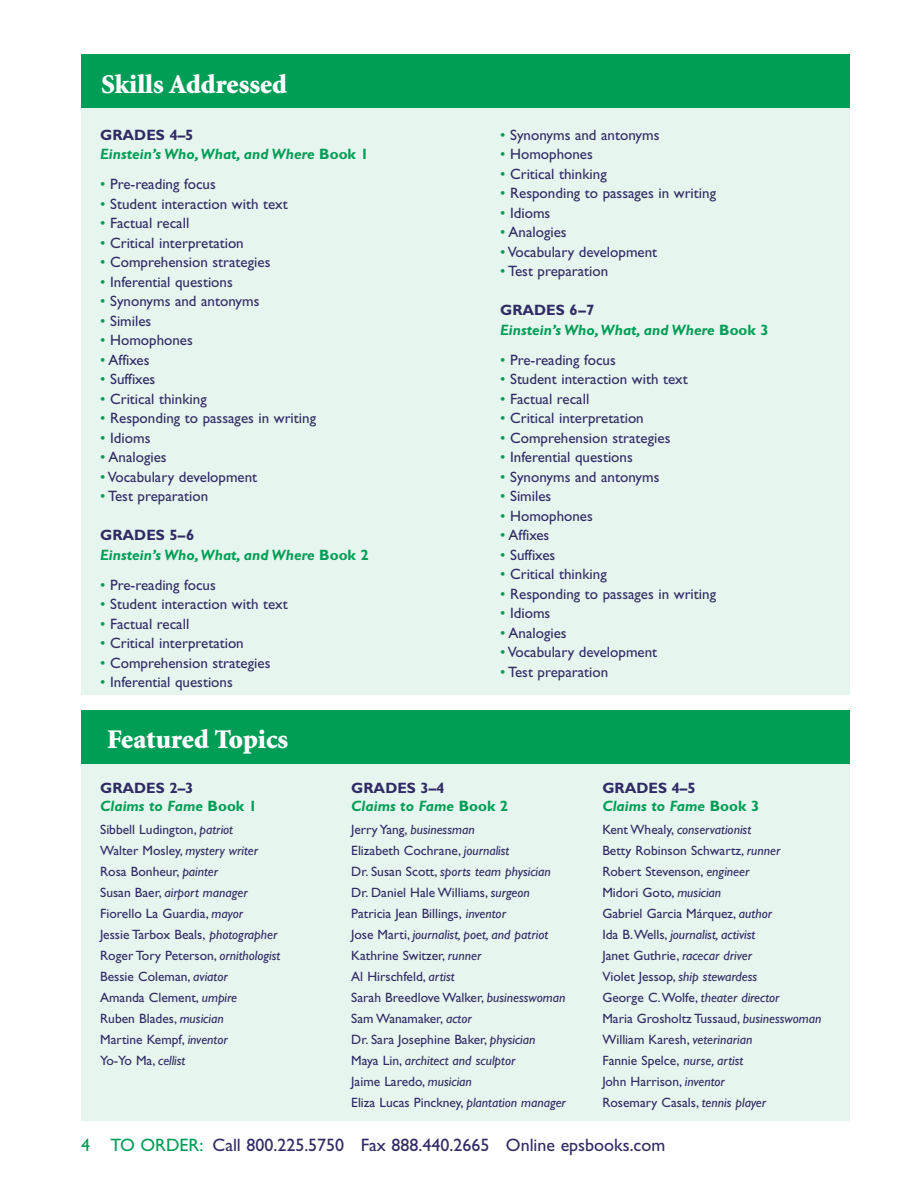
<style>
.page{position:relative;width:918px;height:1188px;background:#fff}
.page>*{position:absolute;margin:0;border:0;box-sizing:border-box;transform-origin:0 0}
.t1{font:900 27px "Minion";color:#fff}
.t2{font:18px "Gill Sans";color:#312b65}
.t3{font:15px "Gill Sans";color:#312b65}
.t4{font:italic 700 15px/19.5px "Gill Sans";color:#009d57}
.t5{font:13.5px/21px "Gill Sans";color:#312b65}
.s1{font-style:normal;color:#312b65}
.s2{font-style:normal}
.s3{color:#009d57}
.s4{font-style:italic}
</style>
<div class="page">
<div style="left:81px;top:97px;width:769px;height:598px;background:#e6f5ee"></div>
<div style="left:81px;top:758px;width:769px;height:363px;background:#e6f5ee"></div>
<div style="left:81px;top:54px;width:768px;height:53px;background:#009d57"></div>
<div style="left:81px;top:710px;width:768px;height:53px;background:#009d57"></div>
<h1 class="t1" style="left:101px;top:70px;width:187px">Skills Addressed</h1>
<p class="t4" style="left:100px;top:125px;width:270px"><span class="s1">GRADES 4–5<br></span>Einstein’s Who, What, and Where <span class="s2">BOOK 1</span></p>
<p class="t3" style="left:100px;top:175px;width:117px"><span class="s3">•</span> Pre-reading focus</p>
<p class="t3" style="left:100px;top:195px;width:189px"><span class="s3">•</span> Student interaction with text</p>
<p class="t3" style="left:100px;top:214px;width:91px"><span class="s3">•</span> Factual recall</p>
<p class="t3" style="left:100px;top:234px;width:145px"><span class="s3">•</span> Critical interpretation</p>
<p class="t3" style="left:100px;top:253px;width:172px"><span class="s3">•</span> Comprehension strategies</p>
<p class="t3" style="left:100px;top:273px;width:134px"><span class="s3">•</span> Inferential questions</p>
<p class="t3" style="left:100px;top:292px;width:161px"><span class="s3">•</span> Synonyms and antonyms</p>
<p class="t3" style="left:100px;top:312px;width:53px"><span class="s3">•</span> Similes</p>
<p class="t3" style="left:100px;top:331px;width:94px"><span class="s3">•</span> Homophones</p>
<p class="t3" style="left:100px;top:351px;width:51px"><span class="s3">•</span> Affixes</p>
<p class="t3" style="left:100px;top:370px;width:57px"><span class="s3">•</span> Suffixes</p>
<p class="t3" style="left:100px;top:390px;width:108px"><span class="s3">•</span> Critical thinking</p>
<p class="t3" style="left:100px;top:409px;width:217px"><span class="s3">•</span> Responding to passages in writing</p>
<p class="t3" style="left:100px;top:429px;width:52px"><span class="s3">•</span> Idioms</p>
<p class="t3" style="left:100px;top:448px;width:68px"><span class="s3">•</span> Analogies</p>
<p class="t3" style="left:100px;top:468px;width:159px"><span class="s3">•</span> Vocabulary development</p>
<p class="t3" style="left:100px;top:487px;width:110px"><span class="s3">•</span> Test preparation</p>
<p class="t4" style="left:100px;top:525px;width:270px"><span class="s1">GRADES 5–6<br></span>Einstein’s Who, What, and Where <span class="s2">BOOK 2</span></p>
<p class="t3" style="left:100px;top:576px;width:117px"><span class="s3">•</span> Pre-reading focus</p>
<p class="t3" style="left:100px;top:595px;width:189px"><span class="s3">•</span> Student interaction with text</p>
<p class="t3" style="left:100px;top:615px;width:91px"><span class="s3">•</span> Factual recall</p>
<p class="t3" style="left:100px;top:634px;width:145px"><span class="s3">•</span> Critical interpretation</p>
<p class="t3" style="left:100px;top:654px;width:172px"><span class="s3">•</span> Comprehension strategies</p>
<p class="t3" style="left:100px;top:673px;width:134px"><span class="s3">•</span> Inferential questions</p>
<p class="t3" style="left:500px;top:126px;width:161px"><span class="s3">•</span> Synonyms and antonyms</p>
<p class="t3" style="left:500px;top:145px;width:94px"><span class="s3">•</span> Homophones</p>
<p class="t3" style="left:500px;top:165px;width:108px"><span class="s3">•</span> Critical thinking</p>
<p class="t3" style="left:500px;top:184px;width:217px"><span class="s3">•</span> Responding to passages in writing</p>
<p class="t3" style="left:500px;top:204px;width:52px"><span class="s3">•</span> Idioms</p>
<p class="t3" style="left:500px;top:223px;width:68px"><span class="s3">•</span> Analogies</p>
<p class="t3" style="left:500px;top:243px;width:159px"><span class="s3">•</span> Vocabulary development</p>
<p class="t3" style="left:500px;top:262px;width:110px"><span class="s3">•</span> Test preparation</p>
<p class="t4" style="left:500px;top:300px;width:270px"><span class="s1">GRADES 6–7<br></span>Einstein’s Who, What, and Where <span class="s2">BOOK 3</span></p>
<p class="t3" style="left:500px;top:351px;width:117px"><span class="s3">•</span> Pre-reading focus</p>
<p class="t3" style="left:500px;top:370px;width:189px"><span class="s3">•</span> Student interaction with text</p>
<p class="t3" style="left:500px;top:390px;width:91px"><span class="s3">•</span> Factual recall</p>
<p class="t3" style="left:500px;top:409px;width:145px"><span class="s3">•</span> Critical interpretation</p>
<p class="t3" style="left:500px;top:429px;width:172px"><span class="s3">•</span> Comprehension strategies</p>
<p class="t3" style="left:500px;top:448px;width:134px"><span class="s3">•</span> Inferential questions</p>
<p class="t3" style="left:500px;top:468px;width:161px"><span class="s3">•</span> Synonyms and antonyms</p>
<p class="t3" style="left:500px;top:487px;width:53px"><span class="s3">•</span> Similes</p>
<p class="t3" style="left:500px;top:507px;width:94px"><span class="s3">•</span> Homophones</p>
<p class="t3" style="left:500px;top:526px;width:51px"><span class="s3">•</span> Affixes</p>
<p class="t3" style="left:500px;top:546px;width:57px"><span class="s3">•</span> Suffixes</p>
<p class="t3" style="left:500px;top:565px;width:108px"><span class="s3">•</span> Critical thinking</p>
<p class="t3" style="left:500px;top:585px;width:217px"><span class="s3">•</span> Responding to passages in writing</p>
<p class="t3" style="left:500px;top:604px;width:52px"><span class="s3">•</span> Idioms</p>
<p class="t3" style="left:500px;top:624px;width:68px"><span class="s3">•</span> Analogies</p>
<p class="t3" style="left:500px;top:643px;width:159px"><span class="s3">•</span> Vocabulary development</p>
<p class="t3" style="left:500px;top:663px;width:110px"><span class="s3">•</span> Test preparation</p>
<h1 class="t1" style="left:107px;top:726px;width:183px">Featured Topics</h1>
<p class="t4" style="left:100px;top:779px;width:158px;line-height:18px"><span class="s1">GRADES 2–3<br></span>Claims to Fame <span class="s2">BOOK 1</span></p>
<p class="t5" style="left:100px;top:819px;width:182px">Sibbell Ludington, <span class="s4">patriot<br></span>Walter Mosley, <span class="s4">mystery writer<br></span>Rosa Bonheur, <span class="s4">painter<br></span>Susan Baer, <span class="s4">airport manager<br></span>Fiorello La Guardia, <span class="s4">mayor<br></span>Jessie Tarbox Beals, <span class="s4">photographer<br></span>Roger Tory Peterson, <span class="s4">ornithologist<br></span>Bessie Coleman, <span class="s4">aviator<br></span>Amanda Clement, <span class="s4">umpire<br></span>Ruben Blades, <span class="s4">musician<br></span>Martine Kempf, <span class="s4">inventor<br></span>Yo-Yo Ma, <span class="s4">cellist</span></p>
<p class="t4" style="left:351px;top:779px;width:158px;line-height:18px"><span class="s1">GRADES 3–4<br></span>Claims to Fame <span class="s2">BOOK 2</span></p>
<p class="t5" style="left:351px;top:819px;width:216px">Jerry Yang, <span class="s4">businessman<br></span>Elizabeth Cochrane, <span class="s4">journalist<br></span>Dr. Susan Scott, <span class="s4">sports team physician<br></span>Dr. Daniel Hale Williams, <span class="s4">surgeon<br></span>Patricia Jean Billings, <span class="s4">inventor<br></span>Jose Marti, <span class="s4">journalist, poet, and patriot<br></span>Kathrine Switzer, <span class="s4">runner<br></span>Al Hirschfeld, <span class="s4">artist<br></span>Sarah Breedlove Walker, <span class="s4">businesswoman<br></span>Sam Wanamaker, <span class="s4">actor<br></span>Dr. Sara Josephine Baker, <span class="s4">physician<br></span>Maya Lin, <span class="s4">architect and sculptor<br></span>Jaime Laredo, <span class="s4">musician<br></span>Eliza Lucas Pinckney, <span class="s4">plantation manager</span></p>
<p class="t4" style="left:602px;top:779px;width:158px;line-height:18px"><span class="s1">GRADES 4–5<br></span>Claims to Fame <span class="s2">BOOK 3</span></p>
<p class="t5" style="left:602px;top:819px;width:221px">Kent Whealy, <span class="s4">conservationist<br></span>Betty Robinson Schwartz, <span class="s4">runner<br></span>Robert Stevenson, <span class="s4">engineer<br></span>Midori Goto, <span class="s4">musician<br></span>Gabriel Garcia Márquez, <span class="s4">author<br></span>Ida B. Wells, <span class="s4">journalist, activist<br></span>Janet Guthrie, <span class="s4">racecar driver<br></span>Violet Jessop, <span class="s4">ship stewardess<br></span>George C. Wolfe, <span class="s4">theater director<br></span>Maria Grosholtz Tussaud, <span class="s4">businesswoman<br></span>William Karesh, <span class="s4">veterinarian<br></span>Fannie Spelce, <span class="s4">nurse, artist<br></span>John Harrison, <span class="s4">inventor<br></span>Rosemary Casals, <span class="s4">tennis player</span></p>
<h2 class="t2" style="left:81px;top:1134px;width:586px"><span class="s3">4 TO ORDER:</span> Call 800.225.5750 Fax 888.440.2665 Online epsbooks.com</h2>
</div>
